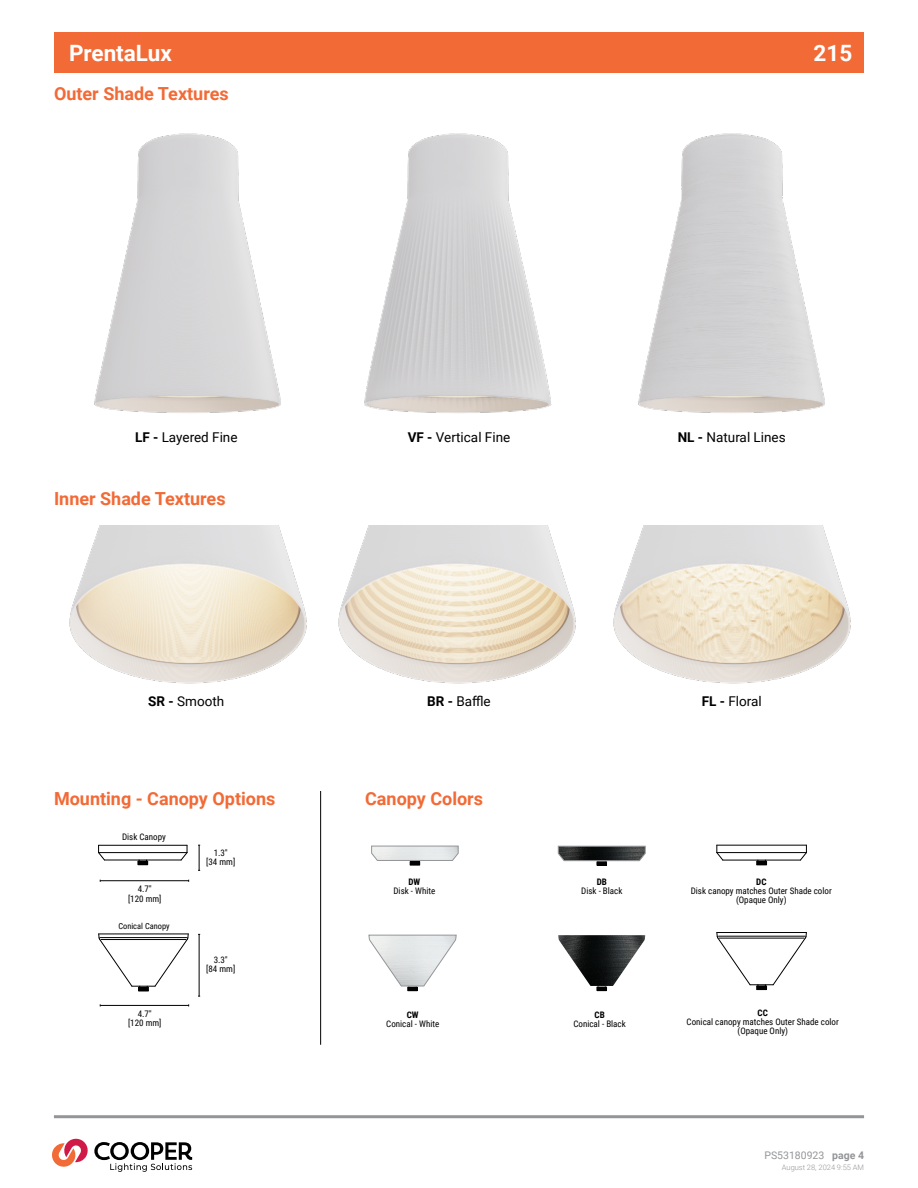
<style>
.page{position:relative;width:918px;height:1188px;background:#fff}
.page>*{position:absolute;margin:0;border:0;box-sizing:border-box;transform-origin:0 0}
.t1{font:700 22.5px "Roboto";color:#fff}
.t2{font:700 18px "Roboto";color:#f26a36}
.t3{font:13.5px "Roboto";color:#000}
.t4{font:10.5px "Roboto";color:#939598}
.t5{font:9px/9.3px "Roboto Condensed";color:#000;text-align:center}
.t6{font:700 9px "Roboto Condensed";color:#000}
.t7{font:8.4px "Roboto Condensed";color:#000}
.t8{font:300 7.5px "Roboto";color:#939598}
.s1{font-weight:700}
</style>
<div class="page">
<div style="left:54px;top:32px;width:810px;height:41px;background:#f26a36"></div>
<hr style="left:54px;top:1115px;width:810px;height:3px;background:#939598">
<hr style="left:199px;top:934px;width:1px;height:62px;background:#000">
<svg style="left:198px;top:845px;width:2px;height:26px"></svg>
<hr style="left:100px;top:880px;width:89px;height:1px;background:#000">
<hr style="left:100px;top:1005px;width:89px;height:1px;background:#000">
<hr style="left:320px;top:791px;width:1px;height:254px;background:#000">
<svg style="left:98px;top:934px;width:91px;height:53px"></svg>
<div style="left:138px;top:987px;width:11px;height:4px;border:1px solid #010101"></div>
<svg style="left:181px;top:845px;width:7px;height:16px"></svg>
<svg style="left:98px;top:845px;width:7px;height:15px"></svg>
<hr style="left:104px;top:860px;width:77px;height:1px;background:#010101">
<hr style="left:99px;top:852px;width:88px;height:1px;background:#010101">
<hr style="left:99px;top:845px;width:88px;height:1px;background:#010101">
<div style="left:138px;top:861px;width:10px;height:4px;border:1px solid #010101"></div>
<svg style="left:371px;top:846px;width:88px;height:19px"></svg>
<div style="left:597px;top:862px;width:10px;height:4px;border:1px solid #010101"></div>
<svg style="left:558px;top:846px;width:88px;height:19px"></svg>
<div style="left:597px;top:987px;width:10px;height:4px;border:1px solid #010101"></div>
<img style="left:558px;top:935px;width:87px;height:51px">
<svg style="left:369px;top:935px;width:88px;height:56px"></svg>
<hr style="left:717px;top:932px;width:89px;height:1px;background:#010101">
<svg style="left:717px;top:933px;width:90px;height:53px"></svg>
<div style="left:757px;top:986px;width:10px;height:4px;border:1px solid #010101"></div>
<svg style="left:800px;top:845px;width:7px;height:16px"></svg>
<svg style="left:716px;top:845px;width:7px;height:16px"></svg>
<hr style="left:723px;top:860px;width:77px;height:1px;background:#010101">
<hr style="left:717px;top:852px;width:89px;height:1px;background:#010101">
<hr style="left:717px;top:845px;width:89px;height:1px;background:#010101">
<div style="left:757px;top:861px;width:10px;height:4px;border:1px solid #010101"></div>
<img style="left:94px;top:133px;width:187px;height:280px">
<img style="left:364px;top:133px;width:188px;height:280px">
<img style="left:638px;top:133px;width:187px;height:280px">
<img style="left:69px;top:525px;width:238px;height:159px">
<img style="left:338px;top:525px;width:238px;height:159px">
<img style="left:613px;top:525px;width:238px;height:159px">
<svg style="left:52px;top:1138px;width:140px;height:34px"></svg>
<h1 class="t1" style="left:69px;top:38px;width:105px">PrentaLux</h1>
<h2 class="t2" style="left:54px;top:81px;width:176px">Outer Shade Textures</h2>
<h1 class="t1" style="left:814px;top:38px;width:40px">215</h1>
<h3 class="t3" style="left:135px;top:428px;width:104px"><span class="s1">LF -</span> Layered Fine</h3>
<h2 class="t2" style="left:54px;top:486px;width:173px">Inner Shade Textures</h2>
<h3 class="t3" style="left:408px;top:428px;width:104px"><span class="s1">VF -</span> Vertical Fine</h3>
<h3 class="t3" style="left:678px;top:428px;width:110px"><span class="s1">NL -</span> Natural Lines</h3>
<h3 class="t3" style="left:427px;top:691px;width:65px"><span class="s1">BR -</span> Baffle</h3>
<h3 class="t3" style="left:148px;top:691px;width:77px"><span class="s1">SR -</span> Smooth</h3>
<h3 class="t3" style="left:702px;top:691px;width:62px"><span class="s1">FL -</span> Floral</h3>
<h2 class="t2" style="left:54px;top:785px;width:223px">Mounting - Canopy Options</h2>
<p class="t5" style="left:122px;top:832px;width:45px">Disk Canopy</p>
<p class="t5" style="left:206px;top:848px;width:30px">1.3"<br>[34 mm]</p>
<h2 class="t2" style="left:365px;top:785px;width:119px">Canopy Colors</h2>
<p class="t5" style="left:128px;top:884px;width:35px">4.7"<br>[120 mm]</p>
<p class="t7" style="left:118px;top:920px;width:53px">Conical Canopy</p>
<p class="t5" style="left:128px;top:1009px;width:35px">4.7"<br>[120 mm]</p>
<p class="t5" style="left:206px;top:955px;width:30px">3.3"<br>[84 mm]</p>
<p class="t6" style="left:408px;top:875px;width:13px">DW</p>
<p class="t5" style="left:393px;top:886px;width:43px">Disk - White</p>
<p class="t6" style="left:407px;top:1008px;width:13px">CW</p>
<p class="t5" style="left:386px;top:1019px;width:55px">Conical - White</p>
<p class="t6" style="left:597px;top:875px;width:12px">DB</p>
<p class="t5" style="left:581px;top:886px;width:43px">Disk - Black</p>
<p class="t6" style="left:595px;top:1008px;width:12px">CB</p>
<p class="t5" style="left:573px;top:1019px;width:54px">Conical - Black</p>
<p class="t6" style="left:756px;top:875px;width:12px">DC</p>
<p class="t5" style="left:691px;top:886px;width:143px">Disk canopy matches Outer Shade color (Opaque Only)</p>
<p class="t6" style="left:758px;top:1007px;width:12px">CC</p>
<p class="t5" style="left:687px;top:1017px;width:154px">Conical canopy matches Outer Shade color (Opaque Only)</p>
<p class="t4" style="left:764px;top:1148px;width:101px">PS53180923 <span class="s1">page 4</span></p>
<p class="t8" style="left:782px;top:1162px;width:84px">August 28, 2024 9:55 AM</p>
</div>
